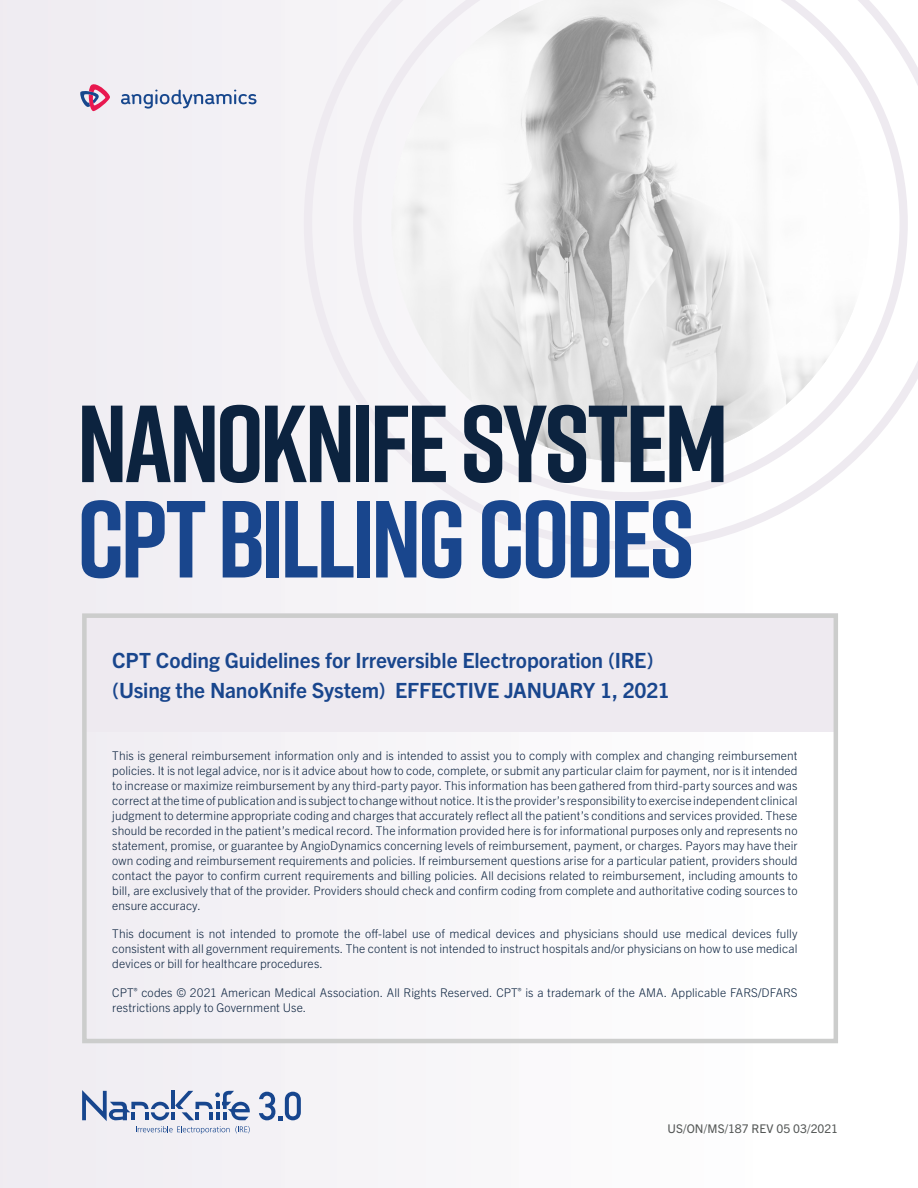
<style>
.page{position:relative;width:918px;height:1188px;background:#f5f3f7}
.page>*{position:absolute;margin:0;border:0;box-sizing:border-box;transform-origin:0 0}
.t1{font:700 109.2px "Rift";letter-spacing:-.03em;color:#0c233f}
.t2{font:700 109.2px "Rift";letter-spacing:-.045em;color:#19468d}
.t3{font:700 21px/30px "Trade Gothic Next LT Pro";letter-spacing:-.005em;color:#19468d}
.t4{font:300 12px/15px "Trade Gothic Next LT Pro";letter-spacing:.005em;color:#0c233f;text-align:justify}
.t5{font:12px "Trade Gothic Next LT Pro";letter-spacing:.005em;color:#545756}
</style>
<div class="page">
<hr style="left:0;top:0;width:1px;height:1188px;background:#efebf1">
<svg style="left:628px;top:0;width:290px;height:550px"></svg>
<svg style="left:409px;top:0;width:461px;height:462px"></svg>
<svg style="left:80px;top:84px;width:30px;height:27px"></svg>
<svg style="left:121px;top:90px;width:135px;height:19px"></svg>
<svg style="left:259px;top:1092px;width:42px;height:28px"></svg>
<svg style="left:82px;top:1090px;width:168px;height:44px"></svg>
<div style="left:82px;top:613px;width:756px;height:119px;background:#eeeaf0"></div>
<div style="left:82px;top:613px;width:756px;height:430px;border:4px solid #cccdcc"></div>
<p class="t1" style="left:77px;top:366px;width:654px">NANOKNIFE SYSTEM</p>
<p class="t2" style="left:77px;top:461px;width:620px">CPT BILLING CODES</p>
<p class="t3" style="left:112px;top:644px;width:559px">CPT Coding Guidelines for Irreversible Electroporation (IRE) (Using the NanoKnife System) EFFECTIVE JANUARY 1, 2021</p>
<p class="t4" style="left:112px;top:747px;width:687px">This is general reimbursement information only and is intended to assist you to comply with complex and changing reimbursement policies. It is not legal advice, nor is it advice about how to code, complete, or submit any particular claim for payment, nor is it intended to increase or maximize reimbursement by any third-party payor. This information has been gathered from third-party sources and was correct at the time of publication and is subject to change without notice. It is the provider’s responsibility to exercise independent clinical judgment to determine appropriate coding and charges that accurately reflect all the patient’s conditions and services provided. These should be recorded in the patient’s medical record. The information provided here is for informational purposes only and represents no statement, promise, or guarantee by AngioDynamics concerning levels of reimbursement, payment, or charges. Payors may have their own coding and reimbursement requirements and policies. If reimbursement questions arise for a particular patient, providers should contact the payor to confirm current requirements and billing policies. All decisions related to reimbursement, including amounts to bill, are exclusively that of the provider. Providers should check and confirm coding from complete and authoritative coding sources to ensure accuracy.</p>
<p class="t4" style="left:112px;top:926px;width:687px">This document is not intended to promote the off-label use of medical devices and physicians should use medical devices fully consistent with all government requirements. The content is not intended to instruct hospitals and/or physicians on how to use medical devices or bill for healthcare procedures.</p>
<p class="t4" style="left:112px;top:984px;width:687px">CPT<sup>®</sup> codes © 2021 American Medical Association. All Rights Reserved. CPT<sup>®</sup> is a trademark of the AMA. Applicable FARS/DFARS restrictions apply to Government Use.</p>
<p class="t5" style="left:668px;top:1120px;width:172px">US/ON/MS/187 REV 05 03/2021</p>
</div>
